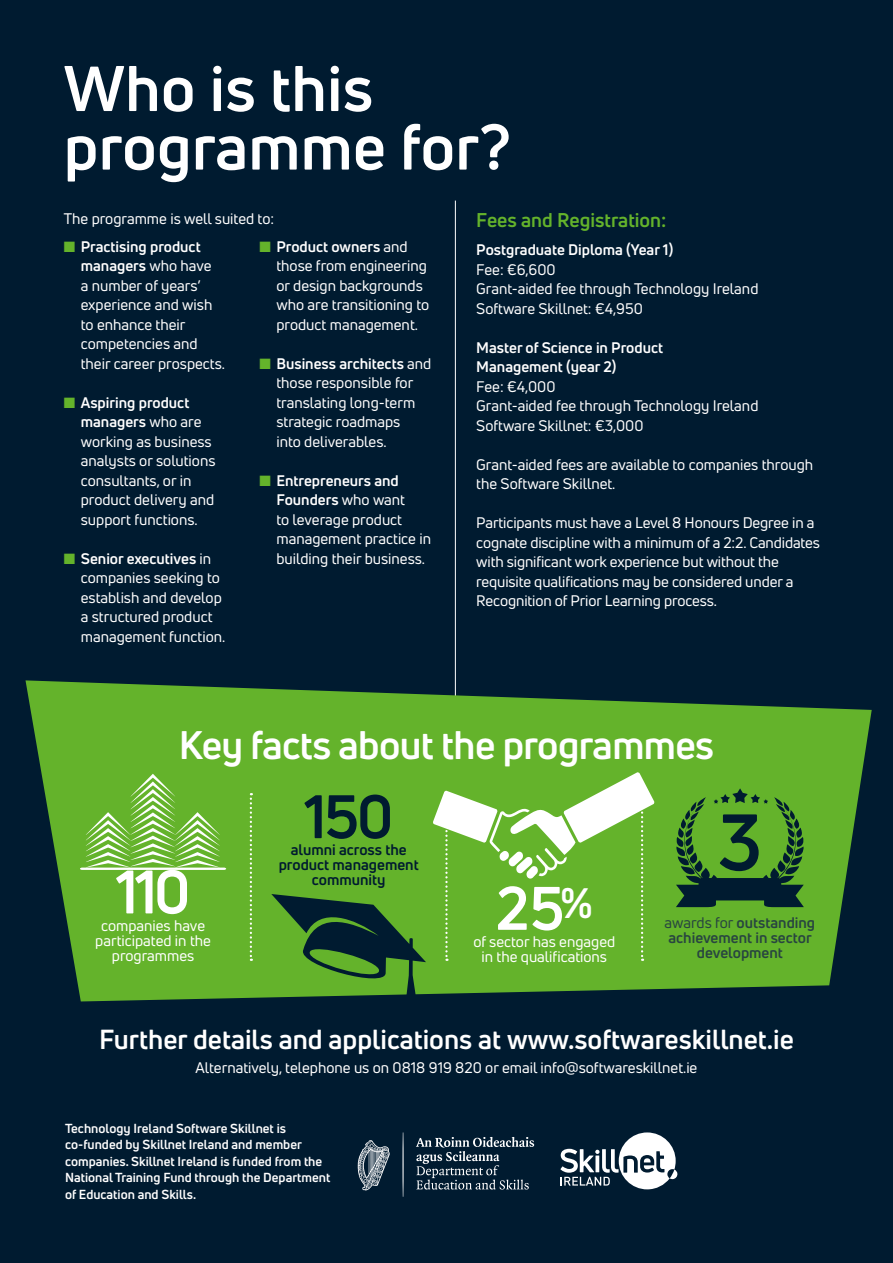
<style>
.page{position:relative;width:893px;height:1263px;background:#001b30}
.page>*{position:absolute;margin:0;border:0;box-sizing:border-box;transform-origin:0 0}
.t1{font:700 78px "Uni Neue";color:#001b30}
.t2{font:700 63px/58.5px "Uni Neue";letter-spacing:.005em;color:#fff}
.t3{font:700 60px "Uni Neue";color:#fff}
.t4{font:700 60px "Uni Neue";color:#001b30}
.t5{font:700 39px "Uni Neue";letter-spacing:-.015em;color:#fff}
.t6{font:700 27px "Uni Neue";color:#fff}
.t7{font:700 19.5px "Uni Neue";color:#64b32b}
.t8{font:15px/19.5px "Uni Neue";color:#fff}
.t9{font:700 15px/19.5px "Uni Neue";color:#fff}
.t10{font:700 15px/15px "Uni Neue";color:#284540;text-align:center}
.t11{font:700 15px/15px "Uni Neue";color:#001b30;text-align:center}
.t12{font:700 12.9px/16.5px "Uni Neue";color:#fff}
.s1{color:#64b32b}
.s2{font-weight:700}
.s3{font-weight:400}
</style>
<div class="page">
<svg style="left:416px;top:1137px;width:118px;height:52px"></svg>
<svg style="left:402px;top:1132px;width:2px;height:65px"></svg>
<svg style="left:358px;top:1140px;width:32px;height:50px"></svg>
<svg style="left:560px;top:1132px;width:118px;height:57px"></svg>
<hr style="left:455px;top:201px;width:1px;height:506px;background:#fff">
<svg style="left:226px;top:680px;width:646px;height:319px;fill:#64b32b"></svg>
<svg style="left:250px;top:793px;width:2px;height:168px"></svg>
<svg style="left:676px;top:788px;width:128px;height:119px"></svg>
<svg style="left:25px;top:680px;width:201px;height:322px"></svg>
<svg style="left:271px;top:894px;width:155px;height:105px"></svg>
<svg style="left:433px;top:772px;width:222px;height:189px;background:#7ec04f"></svg>
<h2 class="t2" style="left:64px;top:58px;width:448px">Who is this programme for?</h2>
<p class="t8" style="left:64px;top:209px;width:212px">The programme is well suited to:</p>
<p class="t8" style="left:81px;top:237px;width:146px;text-indent:-17px"><span class="s1">■</span> <span class="s2">Practising product managers</span> who have<br>a number of years’ experience and wish to enhance their competencies and their career prospects.</p>
<p class="t8" style="left:81px;top:393px;width:136px;text-indent:-17px"><span class="s1">■</span> <span class="s2">Aspiring product managers</span> who are working as business analysts or solutions consultants, or in product delivery and support functions.</p>
<p class="t8" style="left:81px;top:549px;width:146px;text-indent:-17px"><span class="s1">■</span> <span class="s2">Senior executives</span> in companies seeking to establish and develop a structured product management function.</p>
<h3 class="t7" style="left:476px;top:208px;width:192px">Fees and Registration:</h3>
<p class="t9" style="left:476px;top:240px;width:198px">Postgraduate Diploma (Year 1)</p>
<p class="t8" style="left:476px;top:259px;width:284px">Fee: €6,600<br>Grant-aided fee through Technology Ireland<br>Software Skillnet: €4,950</p>
<p class="t9" style="left:476px;top:337px;width:188px">Master of Science in Product<br>Management (year 2)</p>
<p class="t8" style="left:476px;top:376px;width:284px">Fee: €4,000<br>Grant-aided fee through Technology Ireland<br>Software Skillnet: €3,000</p>
<p class="t8" style="left:476px;top:454px;width:339px">Grant-aided fees are available to companies through the Software Skillnet.</p>
<p class="t8" style="left:476px;top:513px;width:345px">Participants must have a Level 8 Honours Degree in a cognate discipline with a minimum of a 2:2. Candidates with significant work experience but without the requisite qualifications may be considered under a Recognition of Prior Learning process.</p>
<p class="t8" style="left:276px;top:237px;width:154px;text-indent:-17px"><span class="s1">■</span> <span class="s2">Product owners</span> and those from engineering or design backgrounds who are transitioning to product management.</p>
<p class="t8" style="left:276px;top:354px;width:156px;text-indent:-17px"><span class="s1">■</span> <span class="s2">Business architects</span> and those responsible for translating long-term strategic roadmaps<br>into deliverables.</p>
<p class="t8" style="left:276px;top:471px;width:156px;text-indent:-17px"><span class="s1">■</span> <span class="s2">Entrepreneurs and<br>Founders</span> who want<br>to leverage product management practice in building their business.</p>
<h3 class="t5" style="left:179px;top:721px;width:537px">Key facts about the programmes</h3>
<h3 class="t3" style="left:115px;top:854px;width:77px">110</h3>
<p class="t8" style="left:95px;top:932px;width:117px;line-height:15px;text-align:center">participated in the programmes</p>
<p class="t8" style="left:101px;top:915px;width:106px">companies have</p>
<h3 class="t4" style="left:304px;top:779px;width:91px">150</h3>
<p class="t11" style="left:279px;top:857px;width:141px">product management community</p>
<p class="t11" style="left:291px;top:842px;width:118px">alumni across the</p>
<h3 class="t3" style="left:496px;top:871px;width:98px">25<sup>%</sup></h3>
<p class="t8" style="left:473px;top:934px;width:143px;line-height:15px;text-align:center">of sector has engaged in the qualifications</p>
<h1 class="t1" style="left:718px;top:793px;width:46px">3</h1>
<p class="t10" style="left:665px;top:915px;width:152px"><span class="s3">awards for</span> outstanding achievement in sector development</p>
<h3 class="t6" style="left:99px;top:1023px;width:696px">Further details and applications at www.softwareskillnet.ie</h3>
<p class="t8" style="left:196px;top:1057px;width:503px">Alternatively, telephone us on 0818 919 820 or email info@softwareskillnet.ie</p>
<p class="t12" style="left:65px;top:1120px;width:267px">Technology Ireland Software Skillnet is co-funded by Skillnet Ireland and member companies. Skillnet Ireland is funded from the National Training Fund through the Department of Education and Skills.</p>
</div>
